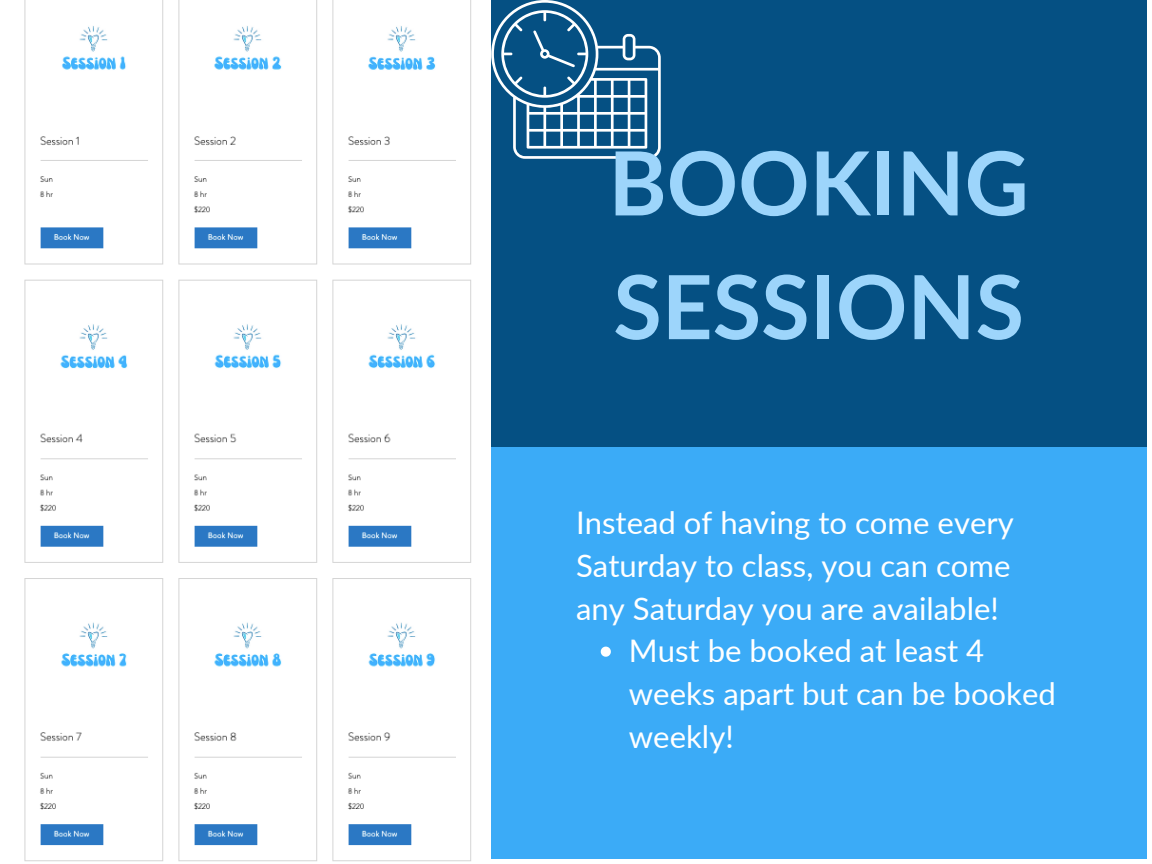
<style>
.page{position:relative;width:1152px;height:864px;background:#fff}
.page>*{position:absolute;margin:0;border:0;box-sizing:border-box;transform-origin:0 0}
.t1{font:700 93.75px "Lato";color:#9dd5fb}
.t2{font:700 88.5px/123.8px "Lato";color:#9dd5fb}
.t3{font:31.05px/42.8px "Lato";color:#fff}
</style>
<div class="page">
<div style="left:491px;top:0;width:655px;height:448px;background:#055083"></div>
<div style="left:491px;top:448px;width:655px;height:410px;background:#3babf7"></div>
<img style="left:24px;top:0;width:447px;height:862px">
<svg style="left:491px;top:0;width:170px;height:159px"></svg>
<svg style="left:601px;top:647px;width:10px;height:10px"></svg>
<p class="t2" style="left:608px;top:119px;width:422px">BOOKING<br>SESSIONS</p>
<p class="t1" style="left:628px;top:194px;width:488px">SESSISONS</p>
<p class="t3" style="left:576px;top:501px;width:439px;text-align:justify">Instead of having to come every Saturday to class, you can come any Saturday you are available!</p>
<p class="t3" style="left:629px;top:629px;width:429px">Must be booked at least 4 weeks apart but can be booked weekly!</p>
</div>
